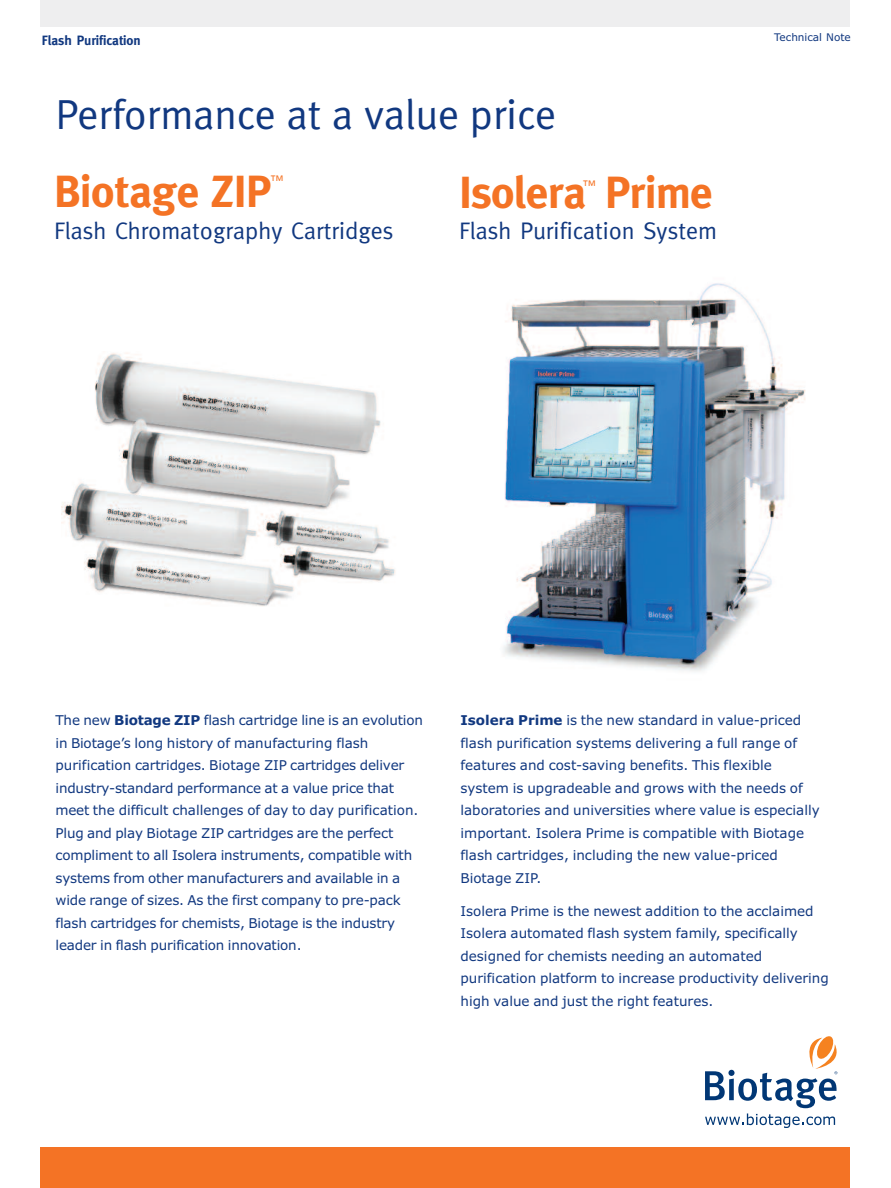
<style>
.page{position:relative;width:891px;height:1188px;background:#fff}
.page>*{position:absolute;margin:0;border:0;box-sizing:border-box;transform-origin:0 0}
.t1{font:700 45px "Meta";letter-spacing:-.005em;color:#f47325}
.t2{font:42px "Meta";color:#113880}
.t3{font:24px "Meta";color:#113880}
.t4{font:13.5px/22.5px "Verdana";color:#113880}
.t5{font:700 13.5px "Meta";color:#113880}
.t6{font:13.5px "Meta";color:#f47325}
.t7{font:10.5px "Verdana";color:#113880}
.s1{font-weight:700}
</style>
<div class="page">
<div style="left:40px;top:0;width:810px;height:27px;background:#eeeeef"></div>
<div style="left:40px;top:1148px;width:810px;height:40px;background:#f47325"></div>
<img style="left:61px;top:353px;width:335px;height:254px">
<svg style="left:705px;top:1036px;width:132px;height:92px"></svg>
<img style="left:503px;top:283px;width:303px;height:388px">
<p class="t5" style="left:42px;top:33px;width:100px">Flash Purification</p>
<h2 class="t2" style="left:56px;top:90px;width:502px">Performance at a value price</h2>
<h1 class="t1" style="left:54px;top:166px;width:219px">Biotage ZIP</h1>
<p class="t6" style="left:270px;top:172px;width:15px">™</p>
<h3 class="t3" style="left:54px;top:217px;width:341px">Flash Chromatography Cartridges</h3>
<h1 class="t1" style="left:459px;top:166px;width:255px">Isolera Prime</h1>
<p class="t6" style="left:582px;top:178px;width:15px">™</p>
<h3 class="t3" style="left:459px;top:217px;width:259px">Flash Purification System</h3>
<p class="t7" style="left:774px;top:32px;width:78px">Technical Note</p>
<p class="t4" style="left:55px;top:709px;width:369px">The new <span class="s1">Biotage ZIP</span> flash cartridge line is an evolution in Biotage’s long history of manufacturing flash purification cartridges. Biotage ZIP cartridges deliver industry-standard performance at a value price that meet the difficult challenges of day to day purification.<br>Plug and play Biotage ZIP cartridges are the perfect compliment to all Isolera instruments, compatible with systems from other manufacturers and available in a wide range of sizes. As the first company to pre-pack flash cartridges for chemists, Biotage is the industry leader in flash purification innovation.</p>
<p class="t4" style="left:460px;top:709px;width:361px"><span class="s1">Isolera Prime</span> is the new standard in value-priced flash purification systems delivering a full range of features and cost-saving benefits. This flexible system is upgradeable and grows with the needs of laboratories and universities where value is especially important. Isolera Prime is compatible with Biotage flash cartridges, including the new value-priced Biotage ZIP.</p>
<p class="t4" style="left:460px;top:900px;width:370px">Isolera Prime is the newest addition to the acclaimed Isolera automated flash system family, specifically designed for chemists needing an automated purification platform to increase productivity delivering high value and just the right features.</p>
</div>
